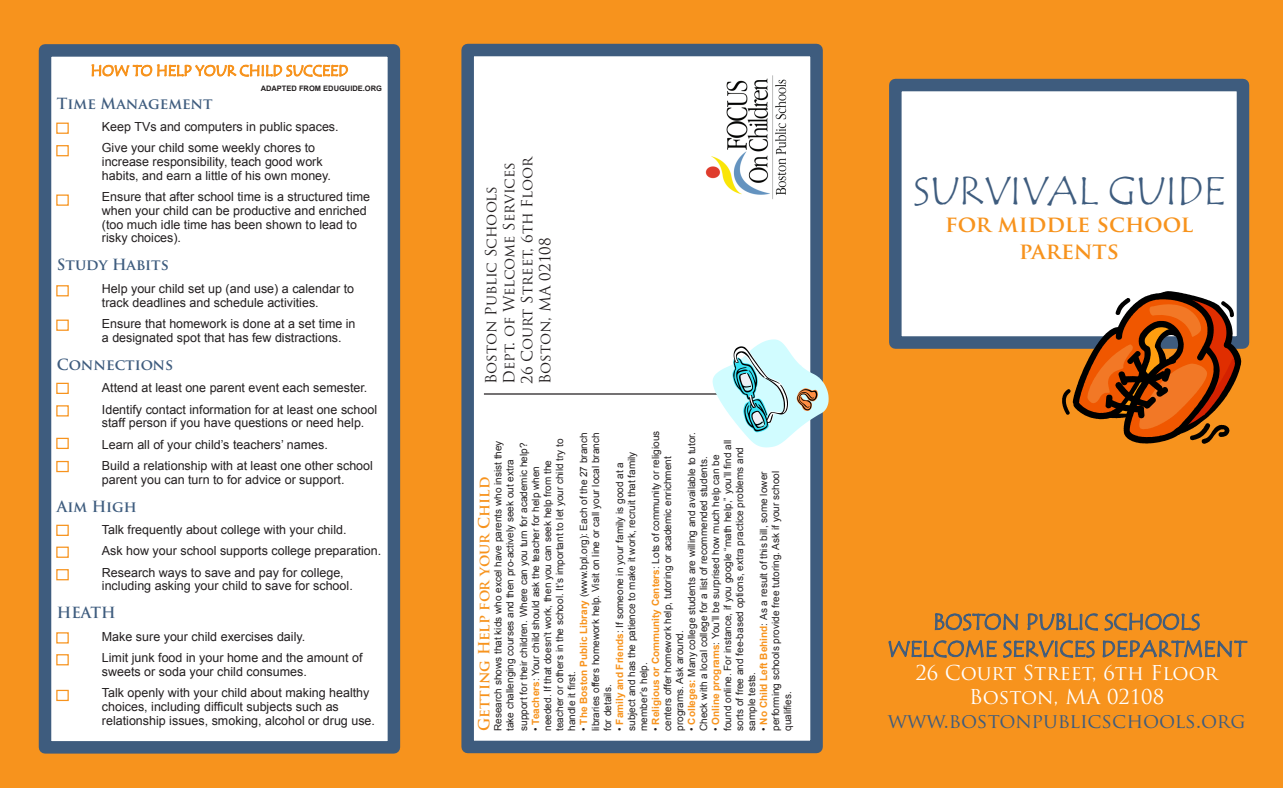
<style>
.page{position:relative;width:1283px;height:788px;background:#fff}
.page>*{position:absolute;margin:0;border:0;box-sizing:border-box;transform-origin:0 0}
.t1{font:40px "Tempus Sans ITC";color:#3e5c7e}
.t2{font:22.5px "Tempus Sans ITC";color:#3e5c7e}
.t3{font:700 22.5px/27px "Trajan Pro";color:#f7931d;text-align:center}
.t4{font:20px "Trajan Pro";color:#fff}
.t5{font:20px "Trajan Pro";color:#3e5c7e}
.t6{font:15px "Trajan Pro";color:#231f20}
.t7{font:700 15px "Trajan Pro";color:#3e5c7e}
.t8{font:700 15px "Trajan Pro";color:#f7931d}
.t9{font:12.5px/13.8px "Arial";color:#231f20}
.t10{font:10px/12px "Arial";color:#231f20}
.t11{font:700 7.5px "Arial";color:#231f20}
.s1{font-weight:700;color:#f7931d}
</style>
<div class="page">
<div style="left:0;top:0;width:1282px;height:788px;background:#f7931d"></div>
<div style="left:895px;top:85px;width:347px;height:257px;background:#fff"></div>
<div style="left:889px;top:79px;width:360px;height:270px;border:12px solid #3e5c7e"></div>
<svg style="left:934px;top:613px;width:84px;height:18px"></svg>
<svg style="left:1027px;top:613px;width:71px;height:18px"></svg>
<svg style="left:1104px;top:612px;width:95px;height:19px"></svg>
<svg style="left:888px;top:640px;width:109px;height:18px"></svg>
<svg style="left:1003px;top:640px;width:91px;height:18px"></svg>
<svg style="left:1102px;top:640px;width:145px;height:18px"></svg>
<svg style="left:1062px;top:291px;width:179px;height:153px"></svg>
<div style="left:45px;top:50px;width:349px;height:697px;background:#fff"></div>
<svg style="left:91px;top:64px;width:258px;height:13px"></svg>
<div style="left:39px;top:44px;width:361px;height:709px;border:12px solid #3e5c7e"></div>
<div style="left:56px;top:122px;width:13px;height:12px;border:1px solid #f7931d"></div>
<div style="left:56px;top:145px;width:13px;height:11px;border:1px solid #f7931d"></div>
<div style="left:56px;top:285px;width:13px;height:11px;border:1px solid #f7931d"></div>
<div style="left:56px;top:319px;width:13px;height:12px;border:1px solid #f7931d"></div>
<div style="left:56px;top:382px;width:13px;height:12px;border:1px solid #f7931d"></div>
<div style="left:56px;top:405px;width:13px;height:11px;border:1px solid #f7931d"></div>
<div style="left:56px;top:438px;width:13px;height:11px;border:1px solid #f7931d"></div>
<div style="left:56px;top:461px;width:13px;height:11px;border:1px solid #f7931d"></div>
<div style="left:56px;top:524px;width:13px;height:12px;border:1px solid #f7931d"></div>
<div style="left:56px;top:546px;width:13px;height:12px;border:1px solid #f7931d"></div>
<div style="left:56px;top:569px;width:13px;height:11px;border:1px solid #f7931d"></div>
<div style="left:56px;top:632px;width:13px;height:11px;border:1px solid #f7931d"></div>
<div style="left:56px;top:654px;width:13px;height:11px;border:1px solid #f7931d"></div>
<div style="left:56px;top:689px;width:13px;height:12px;border:1px solid #f7931d"></div>
<div style="left:56px;top:194px;width:13px;height:12px;border:1px solid #f7931d"></div>
<div style="left:461px;top:44px;width:361px;height:709px;background:#fff;border:12px solid #3e5c7e"></div>
<img style="left:705px;top:75px;width:82px;height:124px">
<hr style="left:484px;top:393px;width:303px;height:1px;background:#231f20">
<svg style="left:712px;top:339px;width:116px;height:108px"></svg>
<p class="t11" style="left:261px;top:83px;width:123px">ADAPTED FROM EDUGUIDE.ORG</p>
<p class="t7" style="left:57px;top:94px;width:157px">Time Management</p>
<p class="t9" style="left:102px;top:120px;width:238px">Keep TVs and computers in public spaces.</p>
<p class="t9" style="left:102px;top:141px;width:215px">Give your child some weekly chores to</p>
<p class="t9" style="left:102px;top:155px;width:222px">increase responsibility, teach good work</p>
<p class="t9" style="left:102px;top:169px;width:231px">habits, and earn a little of his own money.</p>
<p class="t9" style="left:102px;top:190px;width:270px">Ensure that after school time is a structured time</p>
<p class="t9" style="left:102px;top:204px;width:266px">when your child can be productive and enriched</p>
<p class="t9" style="left:102px;top:217px;width:256px">(too much idle time has been shown to lead to</p>
<p class="t9" style="left:102px;top:231px;width:81px">risky choices).</p>
<p class="t7" style="left:57px;top:256px;width:113px">Study Habits</p>
<p class="t9" style="left:102px;top:282px;width:254px">Help your child set up (and use) a calendar to</p>
<p class="t9" style="left:102px;top:295px;width:218px">track deadlines and schedule activities.</p>
<p class="t9" style="left:102px;top:317px;width:255px">Ensure that homework is done at a set time in</p>
<p class="t9" style="left:102px;top:330px;width:241px">a designated spot that has few distractions.</p>
<p class="t7" style="left:57px;top:355px;width:118px">Connections</p>
<p class="t9" style="left:102px;top:381px;width:267px">Attend at least one parent event each semester.</p>
<p class="t9" style="left:102px;top:402px;width:277px">Identify contact information for at least one school staff person if you have questions or need help.</p>
<p class="t9" style="left:102px;top:437px;width:227px">Learn all of your child’s teachers’ names.</p>
<p class="t9" style="left:102px;top:458px;width:272px">Build a relationship with at least one other school</p>
<p class="t9" style="left:102px;top:472px;width:244px">parent you can turn to for advice or support.</p>
<p class="t7" style="left:57px;top:497px;width:81px">Aim High</p>
<p class="t9" style="left:102px;top:523px;width:246px">Talk frequently about college with your child.</p>
<p class="t9" style="left:102px;top:544px;width:281px">Ask how your school supports college preparation.</p>
<p class="t9" style="left:102px;top:565px;width:243px">Research ways to save and pay for college,</p>
<p class="t9" style="left:102px;top:579px;width:252px">including asking your child to save for school.</p>
<p class="t7" style="left:57px;top:603px;width:60px">HEATH</p>
<p class="t9" style="left:102px;top:629px;width:205px">Make sure your child exercises daily.</p>
<p class="t9" style="left:102px;top:651px;width:262px">Limit junk food in your home and the amount of</p>
<p class="t9" style="left:102px;top:664px;width:206px">sweets or soda your child consumes.</p>
<p class="t9" style="left:102px;top:686px;width:269px">Talk openly with your child about making healthy</p>
<p class="t9" style="left:102px;top:699px;width:238px">choices, including difficult subjects such as</p>
<p class="t9" style="left:102px;top:713px;width:275px">relationship issues, smoking, alcohol or drug use.</p>
<p class="t6" style="left:499px;top:384px;width:224px;rotate:-90deg">Dept. of Welcome Services</p>
<p class="t6" style="left:517px;top:384px;width:229px;rotate:-90deg">26 Court Street, 6th Floor</p>
<p class="t6" style="left:481px;top:384px;width:200px;rotate:-90deg">Boston Public Schools</p>
<p class="t6" style="left:535px;top:384px;width:148px;rotate:-90deg">Boston, MA 02108</p>
<p class="t10" style="left:649px;top:730px;width:301px;rotate:-90deg">• <span class="s1">Religious or Community Centers</span>: Lots of community or religious centers offer homework help, tutoring or academic enrichment programs. Ask around.</p>
<p class="t10" style="left:685px;top:730px;width:300px;rotate:-90deg">• <span class="s1">Colleges:</span> Many college students are willing and available to tutor.<br>Check with a local college for a list of recommended students.</p>
<p class="t10" style="left:709px;top:730px;width:292px;rotate:-90deg">• <span class="s1">Online programs</span>: You’ll be surprised how much help can be found online. For instance, if you google “math help,” you’ll find all sorts of free and fee-based options, extra practice problems and sample tests.</p>
<p class="t10" style="left:492px;top:730px;width:292px;rotate:-90deg">Research shows that kids who excel have parents who insist they take challenging courses and then pro-actively seek out extra</p>
<p class="t10" style="left:517px;top:730px;width:289px;rotate:-90deg">support for their children. Where can you turn for academic help?</p>
<p class="t10" style="left:529px;top:730px;width:294px;rotate:-90deg">• <span class="s1">Teachers</span>: Your child should ask the teacher for help when needed. If that doesn’t work, then you can seek help from the teacher or others in the school. It’s important to let your child try to handle it first.</p>
<p class="t10" style="left:577px;top:730px;width:300px;text-align:justify;rotate:-90deg">• <span class="s1">The Boston Public Library</span> (www.bpl.org): Each of the 27 branch libraries offers homework help. Visit on line or call your local branch for details.</p>
<p class="t10" style="left:613px;top:730px;width:281px;rotate:-90deg">• <span class="s1">Family and Friends</span>: If someone in your family is good at a subject and has the patience to make it work, recruit that family member’s help.</p>
<p class="t10" style="left:757px;top:730px;width:261px;text-align:justify;rotate:-90deg">• <span class="s1">No Child Left Behind</span>: As a result of this bill, some lower performing schools provide free tutoring. Ask if your school qualifies.</p>
<p class="t8" style="left:475px;top:730px;width:255px;rotate:-90deg">Getting Help for your Child</p>
<p class="t1" style="left:913px;top:166px;width:314px">SURVIVAL GUIDE</p>
<p class="t3" style="left:945px;top:210px;width:250px">for middle school parents</p>
<p class="t2" style="left:933px;top:607px;width:269px">BOSTON PUBLIC SCHOOLS</p>
<p class="t2" style="left:887px;top:634px;width:360px">WELCOME SERVICES DEPARTMENT</p>
<p class="t4" style="left:915px;top:660px;width:304px">26 Court Street, 6th Floor</p>
<p class="t4" style="left:969px;top:684px;width:196px">Boston, MA 02108</p>
<p class="t5" style="left:887px;top:708px;width:359px">www.bostonpublicschools.org</p>
</div>
